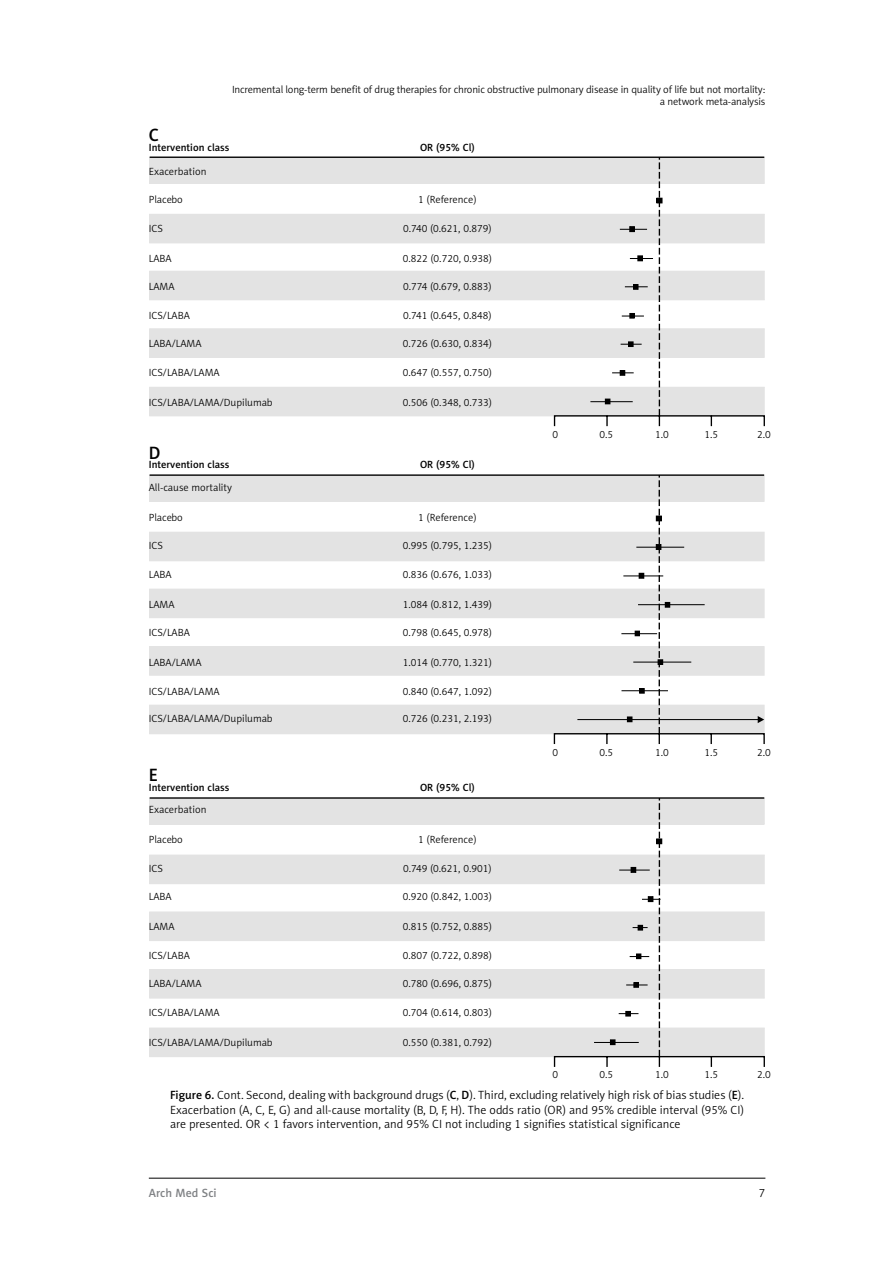
<style>
.page{position:relative;width:893px;height:1263px;background:#fff}
.page>*{position:absolute;margin:0;border:0;box-sizing:border-box;transform-origin:0 0}
.t1{font:18px "Naomi Sans EFN Medium";color:#000}
.t2{font:12px/14.4px "Naomi Sans EFN Light";color:#000;text-align:justify}
.t3{font:12px "Naomi Sans EFN Medium";color:#808285}
.t4{font:10.5px/12.6px "Naomi Sans EFN Light";color:#000;text-align:right}
.t5{font:10.5px "Naomi Sans EFN Medium";color:#000}
.s1{font-family:"Naomi Sans EFN Medium"}
</style>
<div class="page">
<hr style="left:149px;top:1178px;width:616px;height:1px;background:#000">
<svg style="left:149px;top:156px;width:616px;height:271px"></svg>
<svg style="left:605px;top:157px;width:57px;height:259px"></svg>
<hr style="left:590px;top:401px;width:43px;height:1px;background:#000">
<svg style="left:149px;top:474px;width:616px;height:270px"></svg>
<svg style="left:639px;top:573px;width:5px;height:6px"></svg>
<svg style="left:635px;top:631px;width:5px;height:5px"></svg>
<svg style="left:656px;top:475px;width:14px;height:259px"></svg>
<svg style="left:639px;top:688px;width:6px;height:5px"></svg>
<svg style="left:627px;top:717px;width:5px;height:5px"></svg>
<hr style="left:636px;top:547px;width:48px;height:1px;background:#000">
<hr style="left:623px;top:575px;width:40px;height:1px;background:#000">
<hr style="left:638px;top:604px;width:67px;height:1px;background:#000">
<hr style="left:621px;top:633px;width:36px;height:1px;background:#000">
<hr style="left:633px;top:662px;width:58px;height:1px;background:#000">
<hr style="left:621px;top:690px;width:47px;height:1px;background:#000">
<hr style="left:577px;top:719px;width:181px;height:1px;background:#000">
<svg style="left:758px;top:716px;width:6px;height:7px"></svg>
<svg style="left:149px;top:797px;width:616px;height:270px"></svg>
<svg style="left:610px;top:798px;width:52px;height:259px"></svg>
<hr style="left:594px;top:1042px;width:45px;height:1px;background:#000">
<p class="t4" style="left:232px;top:83px;width:535px">Incremental long-term benefit of drug therapies for chronic obstructive pulmonary disease in quality of life but not mortality: a network meta-analysis</p>
<h1 class="t1" style="left:149px;top:124px;width:12px">C</h1>
<p class="t5" style="left:149px;top:141px;width:82px">Intervention class</p>
<p class="t5" style="left:420px;top:141px;width:56px">OR (95% Cl)</p>
<p class="t4" style="left:149px;top:165px;width:59px">Exacerbation</p>
<p class="t4" style="left:149px;top:193px;width:35px">Placebo</p>
<p class="t4" style="left:418px;top:193px;width:60px">1 (Reference)</p>
<p class="t4" style="left:149px;top:222px;width:16px">ICS</p>
<p class="t4" style="left:403px;top:222px;width:90px">0.740 (0.621, 0.879)</p>
<p class="t4" style="left:149px;top:252px;width:24px">LABA</p>
<p class="t4" style="left:403px;top:252px;width:91px">0.822 (0.720, 0.938)</p>
<p class="t4" style="left:149px;top:280px;width:27px">LAMA</p>
<p class="t4" style="left:403px;top:280px;width:90px">0.774 (0.679, 0.883)</p>
<p class="t4" style="left:149px;top:309px;width:43px">ICS/LABA</p>
<p class="t4" style="left:403px;top:309px;width:90px">0.741 (0.645, 0.848)</p>
<p class="t4" style="left:149px;top:337px;width:54px">LABA/LAMA</p>
<p class="t4" style="left:403px;top:337px;width:91px">0.726 (0.630, 0.834)</p>
<p class="t4" style="left:149px;top:366px;width:72px">ICS/LABA/LAMA</p>
<p class="t4" style="left:403px;top:366px;width:91px">0.647 (0.557, 0.750)</p>
<p class="t4" style="left:149px;top:396px;width:125px">ICS/LABA/LAMA/Dupilumab</p>
<p class="t4" style="left:403px;top:396px;width:91px">0.506 (0.348, 0.733)</p>
<h1 class="t1" style="left:149px;top:442px;width:13px">D</h1>
<p class="t5" style="left:149px;top:459px;width:82px">Intervention class</p>
<p class="t5" style="left:420px;top:459px;width:56px">OR (95% Cl)</p>
<p class="t4" style="left:149px;top:481px;width:85px">All-cause mortality</p>
<p class="t4" style="left:149px;top:511px;width:35px">Placebo</p>
<p class="t4" style="left:418px;top:511px;width:60px">1 (Reference)</p>
<p class="t4" style="left:149px;top:540px;width:16px">ICS</p>
<p class="t4" style="left:403px;top:540px;width:91px">0.995 (0.795, 1.235)</p>
<p class="t4" style="left:149px;top:568px;width:24px">LABA</p>
<p class="t4" style="left:403px;top:568px;width:91px">0.836 (0.676, 1.033)</p>
<p class="t4" style="left:149px;top:598px;width:27px">LAMA</p>
<p class="t4" style="left:403px;top:598px;width:91px">1.084 (0.812, 1.439)</p>
<p class="t4" style="left:149px;top:627px;width:43px">ICS/LABA</p>
<p class="t4" style="left:403px;top:627px;width:91px">0.798 (0.645, 0.978)</p>
<p class="t4" style="left:149px;top:657px;width:54px">LABA/LAMA</p>
<p class="t4" style="left:403px;top:657px;width:91px">1.014 (0.770, 1.321)</p>
<p class="t4" style="left:149px;top:685px;width:72px">ICS/LABA/LAMA</p>
<p class="t4" style="left:403px;top:685px;width:91px">0.840 (0.647, 1.092)</p>
<p class="t4" style="left:149px;top:712px;width:125px">ICS/LABA/LAMA/Dupilumab</p>
<p class="t4" style="left:403px;top:712px;width:91px">0.726 (0.231, 2.193)</p>
<h1 class="t1" style="left:149px;top:764px;width:11px">E</h1>
<p class="t5" style="left:149px;top:781px;width:82px">Intervention class</p>
<p class="t5" style="left:420px;top:781px;width:56px">OR (95% Cl)</p>
<p class="t4" style="left:149px;top:803px;width:59px">Exacerbation</p>
<p class="t4" style="left:149px;top:833px;width:35px">Placebo</p>
<p class="t4" style="left:418px;top:833px;width:60px">1 (Reference)</p>
<p class="t4" style="left:149px;top:862px;width:16px">ICS</p>
<p class="t4" style="left:403px;top:862px;width:90px">0.749 (0.621, 0.901)</p>
<p class="t4" style="left:149px;top:890px;width:24px">LABA</p>
<p class="t4" style="left:403px;top:890px;width:91px">0.920 (0.842, 1.003)</p>
<p class="t4" style="left:149px;top:920px;width:27px">LAMA</p>
<p class="t4" style="left:403px;top:920px;width:91px">0.815 (0.752, 0.885)</p>
<p class="t4" style="left:149px;top:949px;width:43px">ICS/LABA</p>
<p class="t4" style="left:403px;top:949px;width:91px">0.807 (0.722, 0.898)</p>
<p class="t4" style="left:149px;top:977px;width:54px">LABA/LAMA</p>
<p class="t4" style="left:403px;top:977px;width:91px">0.780 (0.696, 0.875)</p>
<p class="t4" style="left:149px;top:1006px;width:72px">ICS/LABA/LAMA</p>
<p class="t4" style="left:403px;top:1006px;width:91px">0.704 (0.614, 0.803)</p>
<p class="t4" style="left:149px;top:1036px;width:125px">ICS/LABA/LAMA/Dupilumab</p>
<p class="t4" style="left:403px;top:1036px;width:91px">0.550 (0.381, 0.792)</p>
<p class="t4" style="left:553px;top:428px;width:7px">0</p>
<p class="t4" style="left:599px;top:428px;width:15px">0.5</p>
<p class="t4" style="left:655px;top:428px;width:15px">1.0</p>
<p class="t4" style="left:704px;top:428px;width:15px">1.5</p>
<p class="t4" style="left:757px;top:428px;width:15px">2.0</p>
<p class="t4" style="left:553px;top:746px;width:7px">0</p>
<p class="t4" style="left:599px;top:746px;width:15px">0.5</p>
<p class="t4" style="left:655px;top:746px;width:15px">1.0</p>
<p class="t4" style="left:704px;top:746px;width:15px">1.5</p>
<p class="t4" style="left:757px;top:746px;width:15px">2.0</p>
<p class="t4" style="left:553px;top:1068px;width:7px">0</p>
<p class="t4" style="left:600px;top:1068px;width:15px">0.5</p>
<p class="t4" style="left:655px;top:1068px;width:15px">1.0</p>
<p class="t4" style="left:705px;top:1068px;width:15px">1.5</p>
<p class="t4" style="left:757px;top:1068px;width:15px">2.0</p>
<p class="t2" style="left:170px;top:1088px;width:575px"><span class="s1">Figure 6.</span> Cont. Second, dealing with background drugs (<span class="s1">C</span>, <span class="s1">D</span>). Third, excluding relatively high risk of bias studies (<span class="s1">E</span>).<br>Exacerbation (A, C, E, G) and all-cause mortality (B, D, F, H). The odds ratio (OR) and 95% credible interval (95% CI) are presented. OR &lt; 1 favors intervention, and 95% CI not including 1 signifies statistical significance</p>
<p class="t3" style="left:149px;top:1186px;width:69px">Arch Med Sci</p>
<p class="t2" style="left:759px;top:1186px;width:8px">7</p>
</div>
